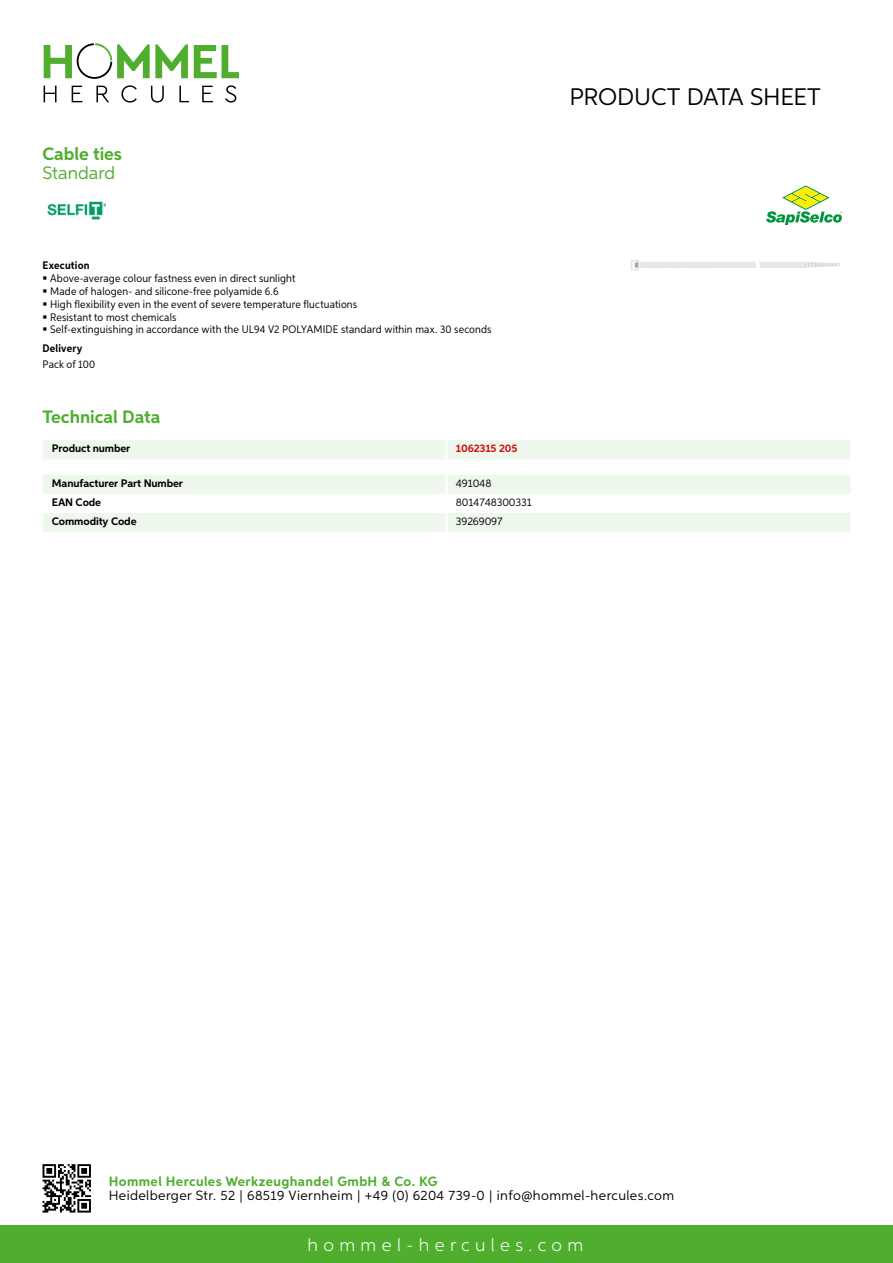
<style>
.page{position:relative;width:893px;height:1263px;background:#fff}
.page>*{position:absolute;margin:0;border:0;box-sizing:border-box;transform-origin:0 0}
.t1{font:24px "Aspira";letter-spacing:-.01em;color:#000}
.t2{font:700 18px "Aspira";color:#50ae2f}
.t3{font:300 18px "Aspira";letter-spacing:.3em;color:#fff}
.t4{font:18px "Aspira";color:#50ae2f}
.t5{font:13.5px "Aspira";letter-spacing:.03em;color:#000}
.t6{font:700 13.5px "Aspira";letter-spacing:.03em;color:#50ae2f}
.t7{font:10.95px/12.8px "Aspira Nar";letter-spacing:.015em;color:#000}
.t8{font:700 10.95px "Aspira";letter-spacing:-.01em;color:#000}
.t9{font:10.95px "Aspira";letter-spacing:-.01em;color:#000}
.t10{font:700 10.95px "Aspira Nar";letter-spacing:.015em;color:#000}
.t11{font:700 10.95px "Aspira";letter-spacing:-.01em;color:#cd1013}
</style>
<div class="page">
<div style="left:0;top:1226px;width:893px;height:37px;background:#50ae2f"></div>
<svg style="left:43px;top:1164px;width:48px;height:48px"></svg>
<svg style="left:194px;top:45px;width:45px;height:33px"></svg>
<svg style="left:44px;top:43px;width:144px;height:36px"></svg>
<svg style="left:44px;top:86px;width:13px;height:16px"></svg>
<svg style="left:72px;top:86px;width:10px;height:16px"></svg>
<svg style="left:96px;top:86px;width:13px;height:16px"></svg>
<svg style="left:121px;top:85px;width:16px;height:18px"></svg>
<svg style="left:151px;top:86px;width:13px;height:17px"></svg>
<svg style="left:179px;top:86px;width:10px;height:16px"></svg>
<svg style="left:202px;top:86px;width:11px;height:16px"></svg>
<svg style="left:225px;top:85px;width:11px;height:18px"></svg>
<div style="left:43px;top:440px;width:807px;height:19px;background:#eef7eb"></div>
<hr style="left:445px;top:440px;width:3px;height:19px;background:#fff">
<svg style="left:43px;top:475px;width:807px;height:57px"></svg>
<hr style="left:445px;top:513px;width:3px;height:19px;background:#fff">
<img style="left:47px;top:201px;width:59px;height:19px">
<img style="left:631px;top:260px;width:209px;height:10px">
<svg style="left:766px;top:185px;width:76px;height:40px"></svg>
<h2 class="t2" style="left:43px;top:142px;width:81px">Cable ties</h2>
<h2 class="t4" style="left:43px;top:162px;width:74px">Standard</h2>
<p class="t10" style="left:43px;top:259px;width:49px">Execution</p>
<p class="t7" style="left:50px;top:272px;width:443px">Above-average colour fastness even in direct sunlight<br>Made of halogen- and silicone-free polyamide 6.6<br>High flexibility even in the event of severe temperature fluctuations<br>Resistant to most chemicals<br>Self-extinguishing in accordance with the UL94 V2 POLYAMIDE standard within max. 30 seconds</p>
<p class="t10" style="left:43px;top:342px;width:41px">Delivery</p>
<p class="t7" style="left:43px;top:357px;width:54px">Pack of 100</p>
<h2 class="t2" style="left:43px;top:406px;width:120px">Technical Data</h2>
<p class="t8" style="left:52px;top:442px;width:80px">Product number</p>
<p class="t11" style="left:456px;top:442px;width:63px">1062315 205</p>
<p class="t8" style="left:52px;top:476px;width:133px">Manufacturer Part Number</p>
<p class="t9" style="left:456px;top:476px;width:37px">491048</p>
<p class="t8" style="left:52px;top:495px;width:51px">EAN Code</p>
<p class="t9" style="left:456px;top:495px;width:77px">8014748300331</p>
<p class="t8" style="left:52px;top:514px;width:86px">Commodity Code</p>
<p class="t9" style="left:456px;top:514px;width:48px">39269097</p>
<h1 class="t1" style="left:569px;top:82px;width:253px">Product data sh eet</h1>
<p class="t6" style="left:109px;top:1172px;width:330px">Hommel Hercules Werkzeughandel GmbH &amp; Co. KG</p>
<p class="t5" style="left:109px;top:1187px;width:567px">Heidelberger Str. 52 | 68519 Viernheim | +49 (0) 6204 739-0 | info@hommel-hercules.com</p>
<h2 class="t3" style="left:307px;top:1234px;width:277px">hommel-hercules.com</h2>
</div>
